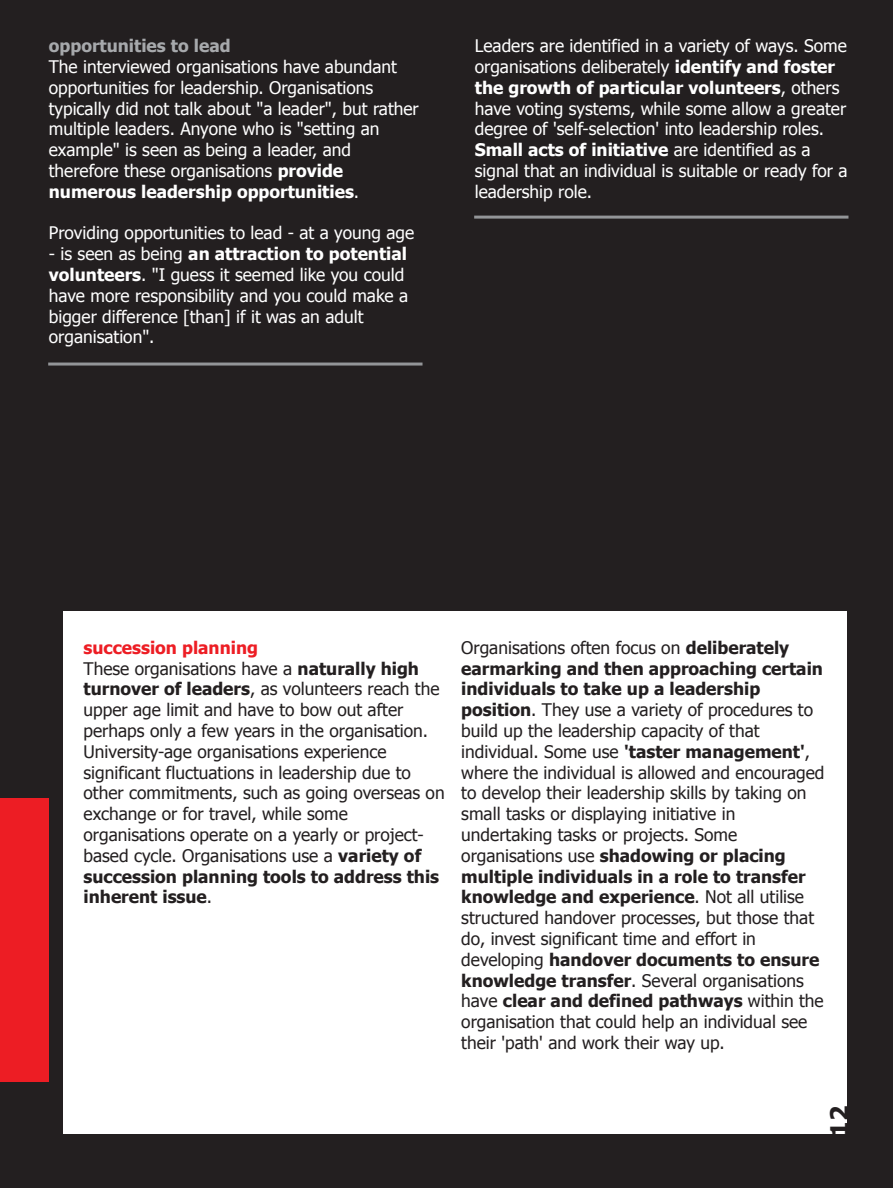
<style>
.page{position:relative;width:893px;height:1188px;background:#231f20}
.page>*{position:absolute;margin:0;border:0;box-sizing:border-box;transform-origin:0 0}
.t1{font:700 24.3px "Tahoma";color:#231f20}
.t2{font:17.4px/20.9px "Tahoma";color:#231f20}
.t3{font:17.4px/20.9px "Tahoma";color:#fff}
.t4{font:700 17.4px "Tahoma";color:#a7a9ac}
.s1{font-weight:700}
.s2{font-weight:700;color:#ed1d24}
</style>
<div class="page">
<div style="left:63px;top:611px;width:784px;height:523px;background:#fff"></div>
<div style="left:0;top:798px;width:48px;height:283px;background:#ed1d24"></div>
<hr style="left:474px;top:216px;width:374px;height:3px;background:#939598">
<hr style="left:48px;top:363px;width:374px;height:3px;background:#939598">
<p class="t4" style="left:49px;top:34px;width:183px">opportunities to lead</p>
<p class="t3" style="left:49px;top:56px;width:372px">The interviewed organisations have abundant opportunities for leadership. Organisations typically did not talk about "a leader", but rather multiple leaders. Anyone who is "setting an example" is seen as being a leader, and therefore these organisations <span class="s1">provide numerous leadership opportunities</span>.</p>
<p class="t3" style="left:49px;top:222px;width:367px">Providing opportunities to lead - at a young age</p>
<p class="t3" style="left:49px;top:243px;width:361px">- is seen as being <span class="s1">an attraction to potential volunteers</span>. "I guess it seemed like you could have more responsibility and you could make a bigger difference [than] if it was an adult organisation".</p>
<p class="t3" style="left:475px;top:35px;width:374px">Leaders are identified in a variety of ways. Some organisations deliberately <span class="s1">identify and foster the growth of particular volunteers</span>, others have voting systems, while some allow a greater degree of 'self-selection' into leadership roles.<br><span class="s1">Small acts of initiative</span> are identified as a signal that an individual is suitable or ready for a leadership role.</p>
<p class="t2" style="left:84px;top:636px;width:363px"><span class="s2">succession planning<br></span>These organisations have a <span class="s1">naturally high turnover of leaders</span>, as volunteers reach the upper age limit and have to bow out after perhaps only a few years in the organisation.<br>University-age organisations experience significant fluctuations in leadership due to other commitments, such as going overseas on exchange or for travel, while some organisations operate on a yearly or project&shy;based cycle. Organisations use a <span class="s1">variety of succession planning tools to address this inherent issue</span>.</p>
<p class="t2" style="left:461px;top:636px;width:365px">Organisations often focus on <span class="s1">deliberately earmarking and then approaching certain individuals to take up a leadership position</span>. They use a variety of procedures to build up the leadership capacity of that individual. Some use <span class="s1">'taster management'</span>, where the individual is allowed and encouraged to develop their leadership skills by taking on small tasks or displaying initiative in undertaking tasks or projects. Some organisations use <span class="s1">shadowing or placing multiple individuals in a role to transfer knowledge and experience</span>. Not all utilise structured handover processes, but those that do, invest significant time and effort in developing <span class="s1">handover documents to ensure knowledge transfer</span>. Several organisations have <span class="s1">clear and defined pathways</span> within the organisation that could help an individual see their 'path' and work their way up.</p>
<h1 class="t1" style="left:822px;top:1137px;width:32px;rotate:-90deg">12</h1>
</div>
